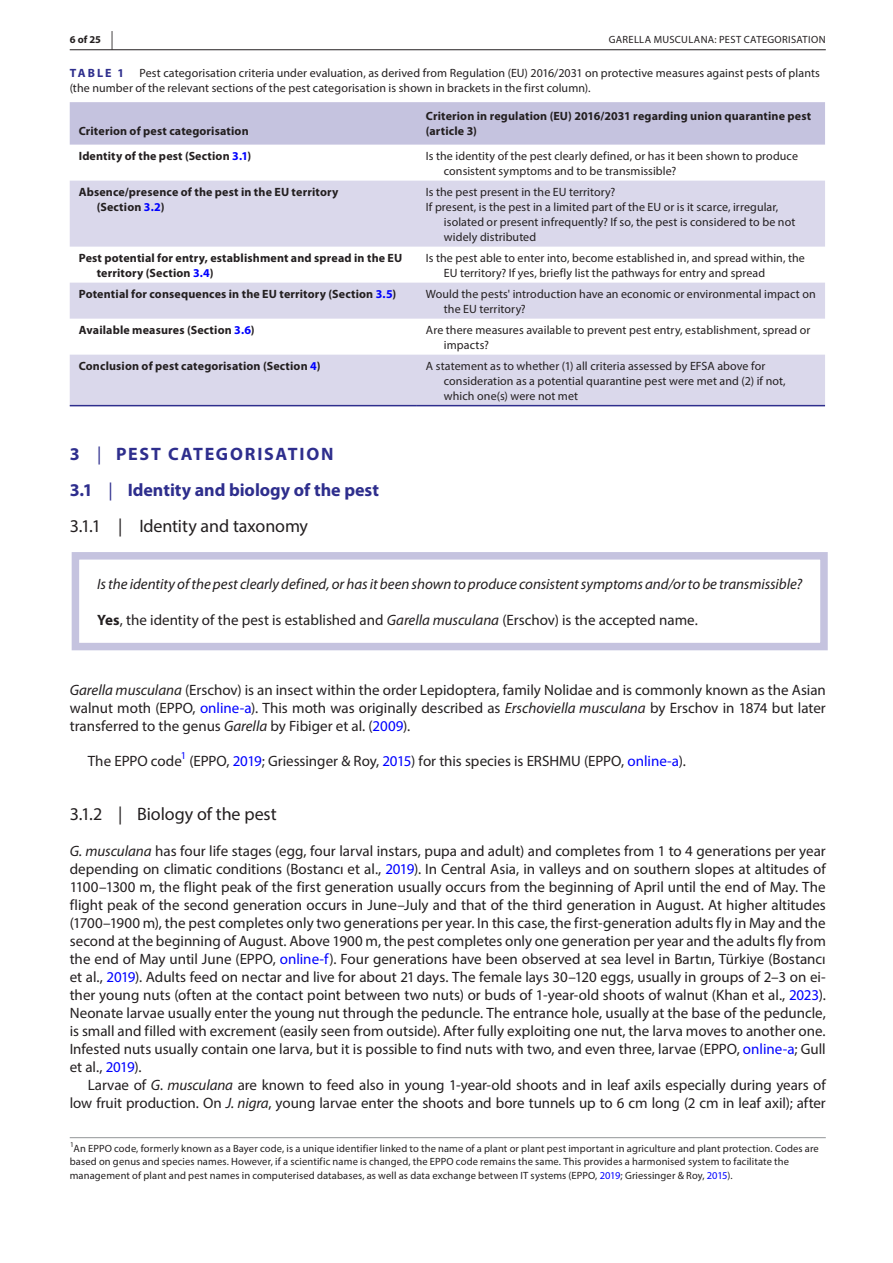
<style>
.page{position:relative;width:893px;height:1263px;background:#fff}
.page>*{position:absolute;margin:0;border:0;box-sizing:border-box;transform-origin:0 0}
.t1{font:700 18px/36px "Myriad Pro";color:#2e2e8d}
.t2{font:18px "Myriad Pro";letter-spacing:-.005em;color:#231f20}
.t3{font:15px/18px "Myriad Pro";letter-spacing:-.005em;color:#231f20;text-align:justify}
.t4{font:italic 15px "Myriad Pro";color:#231f20}
.t5{font:12px/15px "Myriad Pro";letter-spacing:.01em;color:#231f20}
.t6{font:700 12px/15px "Myriad Pro";letter-spacing:.01em;color:#231f20}
.t7{font:700 12px "Myriad Pro";letter-spacing:.165em;color:#2e2e8d}
.t8{font:10.5px/13.5px "Myriad Pro";letter-spacing:.015em;color:#231f20}
.t9{font:700 10.5px "Myriad Pro";color:#231f20}
.t10{font:10.5px "Myriad Pro";color:#00f}
.s1{font-size:18.6px}
.s2{color:#00f}
.s3{font-weight:400}
.s4{font-weight:400;color:#231f20}
.s5{font-weight:700}
.s6{font-style:italic}
</style>
<div class="page">
<hr style="left:70px;top:49px;width:756px;height:1px;background:#231f20">
<hr style="left:70px;top:1137px;width:756px;height:1px;background:#939598">
<div style="left:72px;top:552px;width:756px;height:98px;border:8px solid #c5c3df"></div>
<div style="left:70px;top:102px;width:755px;height:43px;background:#c5c3df"></div>
<svg style="left:70px;top:181px;width:755px;height:224px;fill:#dad8eb"></svg>
<hr style="left:70px;top:405px;width:347px;height:1px;background:#2e2e8d">
<hr style="left:417px;top:405px;width:408px;height:1px;background:#2e2e8d">
<p class="t9" style="left:70px;top:32px;width:45px">6 of 25 <span class="s1">|</span></p>
<p class="t8" style="left:609px;top:32px;width:218px">GARELLA MUSCULANA: PEST CATEGORISATION</p>
<p class="t5" style="left:70px;top:66px;width:752px;text-indent:70px">Pest categorisation criteria under evaluation, as derived from Regulation (EU) 2016/2031 on protective measures against pests of plants (the number of the relevant sections of the pest categorisation is shown in brackets in the first column).</p>
<p class="t6" style="left:79px;top:123px;width:171px">Criterion of pest categorisation</p>
<p class="t7" style="left:70px;top:66px;width:56px">TABLE 1</p>
<p class="t6" style="left:426px;top:108px;width:387px">Criterion in regulation (EU) 2016/2031 regarding union quarantine pest (article 3)</p>
<p class="t6" style="left:79px;top:148px;width:174px">Identity of the pest (Section <span class="s2">3.1</span>)</p>
<p class="t5" style="left:444px;top:148px;width:356px;text-indent:-18px">Is the identity of the pest clearly defined, or has it been shown to produce consistent symptoms and to be transmissible?</p>
<p class="t6" style="left:97px;top:184px;width:243px;text-indent:-18px">Absence/presence of the pest in the EU territory (Section <span class="s2">3.2</span>)</p>
<p class="t5" style="left:426px;top:184px;width:191px">Is the pest present in the EU territory?</p>
<p class="t5" style="left:426px;top:199px;width:354px">If present, is the pest in a limited part of the EU or is it scarce, irregular,</p>
<p class="t5" style="left:444px;top:214px;width:353px">isolated or present infrequently? If so, the pest is considered to be not</p>
<p class="t5" style="left:444px;top:229px;width:94px">widely distributed</p>
<p class="t6" style="left:97px;top:250px;width:307px;text-indent:-18px">Pest potential for entry, establishment and spread in the EU territory (Section <span class="s2">3.4</span>)</p>
<p class="t5" style="left:444px;top:250px;width:362px;text-indent:-18px">Is the pest able to enter into, become established in, and spread within, the<br>EU territory? If yes, briefly list the pathways for entry and spread</p>
<p class="t6" style="left:79px;top:286px;width:319px">Potential for consequences in the EU territory (Section <span class="s2">3.5</span>)</p>
<p class="t5" style="left:444px;top:286px;width:373px;text-indent:-18px">Would the pests' introduction have an economic or environmental impact on the EU territory?</p>
<p class="t6" style="left:79px;top:322px;width:177px">Available measures (Section <span class="s2">3.6</span>)</p>
<p class="t5" style="left:444px;top:322px;width:368px;text-indent:-18px">Are there measures available to prevent pest entry, establishment, spread or impacts?</p>
<p class="t6" style="left:79px;top:358px;width:243px">Conclusion of pest categorisation (Section <span class="s2">4</span>)</p>
<p class="t5" style="left:444px;top:358px;width:343px;text-indent:-18px">A statement as to whether (1) all criteria assessed by EFSA above for consideration as a potential quarantine pest were met and (2) if not, which one(s) were not met</p>
<p class="t1" style="left:70px;top:435px;width:311px">3 <span class="s3">|</span> PEST CATEGORISATION<br>3.1 <span class="s3">|</span> Identity and biology of the pest<br><span class="s4">3.1.1 | Identity and taxonomy</span></p>
<p class="t4" style="left:97px;top:574px;width:707px">Is the identity of the pest clearly defined, or has it been shown to produce consistent symptoms and/or to be transmissible?</p>
<p class="t3" style="left:97px;top:610px;width:602px"><span class="s5">Yes</span>, the identity of the pest is established and <span class="s6">Garella musculana</span> (Erschov) is the accepted name.</p>
<p class="t3" style="left:70px;top:681px;width:758px"><span class="s6">Garella musculana</span> (Erschov) is an insect within the order Lepidoptera, family Nolidae and is commonly known as the Asian walnut moth (EPPO, <span class="s2">online-a</span>). This moth was originally described as <span class="s6">Erschoviella musculana</span> by Erschov in 1874 but later transferred to the genus <span class="s6">Garella</span> by Fibiger et al. (<span class="s2">2009</span>).</p>
<p class="t3" style="left:88px;top:752px;width:96px">The EPPO code</p>
<p class="t10" style="left:181px;top:749px;width:7px">1</p>
<p class="t3" style="left:189px;top:752px;width:498px">(EPPO, <span class="s2">2019</span>; Griessinger &amp; Roy, <span class="s2">2015</span>) for this species is ERSHMU (EPPO, <span class="s2">online-a</span>).</p>
<p class="t2" style="left:70px;top:803px;width:208px">3.1.2 | Biology of the pest</p>
<p class="t3" style="left:70px;top:842px;width:758px"><span class="s6">G. musculana</span> has four life stages (egg, four larval instars, pupa and adult) and completes from 1 to 4 generations per year depending on climatic conditions (Bostancı et al., <span class="s2">2019</span>). In Central Asia, in valleys and on southern slopes at altitudes of 1100–1300 m, the flight peak of the first generation usually occurs from the beginning of April until the end of May. The flight peak of the second generation occurs in June–July and that of the third generation in August. At higher altitudes (1700–1900 m), the pest completes only two generations per year. In this case, the first-generation adults fly in May and the second at the beginning of August. Above 1900 m, the pest completes only one generation per year and the adults fly from the end of May until June (EPPO, <span class="s2">online-f</span>). Four generations have been observed at sea level in Bartın, Türkiye (Bostancı et al., <span class="s2">2019</span>). Adults feed on nectar and live for about 21days. The female lays 30–120 eggs, usually in groups of 2–3 on ei&shy;ther young nuts (often at the contact point between two nuts) or buds of 1-year-old shoots of walnut (Khan et al., <span class="s2">2023</span>).<br>Neonate larvae usually enter the young nut through the peduncle. The entrance hole, usually at the base of the peduncle, is small and filled with excrement (easily seen from outside). After fully exploiting one nut, the larva moves to another one.<br>Infested nuts usually contain one larva, but it is possible to find nuts with two, and even three, larvae (EPPO, <span class="s2">online-a</span>; Gull et al., <span class="s2">2019</span>).</p>
<p class="t3" style="left:70px;top:1076px;width:758px;text-align:right">Larvae of <span class="s6">G. musculana</span> are known to feed also in young 1-year-old shoots and in leaf axils especially during years of low fruit production. On <span class="s6">J. nigra</span>, young larvae enter the shoots and bore tunnels up to 6 cm long (2 cm in leaf axil); after</p>
<p class="t8" style="left:70px;top:1141px;width:751px"><sup>1</sup>An EPPO code, formerly known as a Bayer code, is a unique identifier linked to the name of a plant or plant pest important in agriculture and plant protection. Codes are based on genus and species names. However, if a scientific name is changed, the EPPO code remains the same. This provides a harmonised system to facilitate the management of plant and pest names in computerised databases, as well as data exchange between IT systems (EPPO, <span class="s2">2019</span>; Griessinger &amp; Roy, <span class="s2">2015</span>).</p>
</div>
